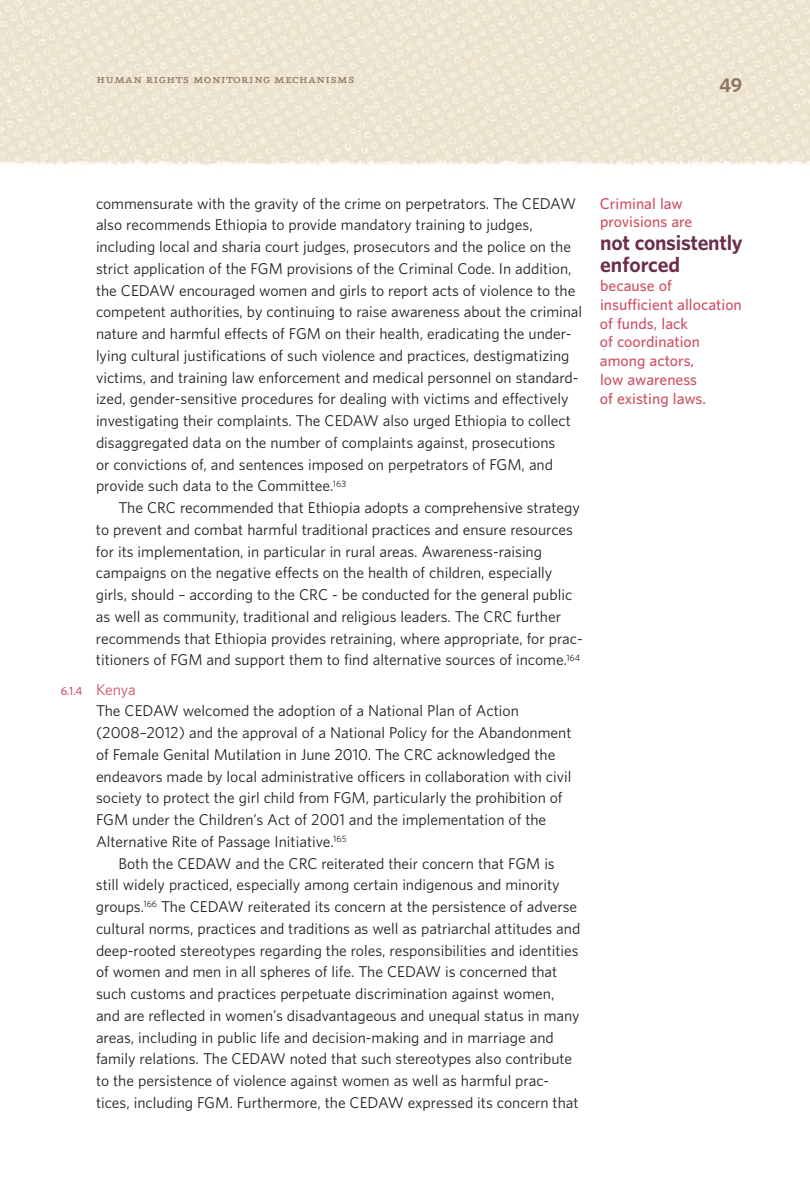
<style>
.page{position:relative;width:810px;height:1188px;background:#fff}
.page>*{position:absolute;margin:0;border:0;box-sizing:border-box;transform-origin:0 0}
.t1{font:700 19.5px/22.5px "UNFPA";letter-spacing:-.015em;color:#6c2d4a}
.t2{font:700 18px "UNFPA";color:#8d7660}
.t3{font:15px "Eureka Small Caps";color:#8d7660}
.t4{font:14.25px/21.8px "UNFPA Text";color:#231f20}
.t5{font:600 14.25px/18.8px "UNFPA";color:#cc5264}
.t6{font:600 10.5px "UNFPA";color:#cc5264}
.s1{font-family:"UNFPA Text";font-weight:400;font-size:14.25px}
</style>
<div class="page">
<img style="left:0;top:0;width:810px;height:165px">
<p class="t3" style="left:96px;top:72px;width:260px">human rights monitoring mechanisms</p>
<p class="t2" style="left:719px;top:73px;width:25px">49</p>
<p class="t4" style="left:96px;top:192px;width:488px">commensurate with the gravity of the crime on perpetrators. The CEDAW also recommends Ethiopia to provide mandatory training to judges, including local and sharia court judges, prosecutors and the police on the strict application of the FGM provisions of the Criminal Code. In addition, the CEDAW encouraged women and girls to report acts of violence to the competent authorities, by continuing to raise awareness about the criminal nature and harmful effects of FGM on their health, eradicating the under&shy;lying cultural justifications of such violence and practices, destigmatizing victims, and training law enforcement and medical personnel on standard&shy;ized, gender-sensitive procedures for dealing with victims and effectively investigating their complaints. The CEDAW also urged Ethiopia to collect disaggregated data on the number of complaints against, prosecutions<br>or convictions of, and sentences imposed on perpetrators of FGM, and provide such data to the Committee.<sup>163</sup></p>
<p class="t4" style="left:96px;top:496px;width:488px;text-indent:23px">The CRC recommended that Ethiopia adopts a comprehensive strategy to prevent and combat harmful traditional practices and ensure resources for its implementation, in particular in rural areas. Awareness-raising campaigns on the negative effects on the health of children, especially girls, should – according to the CRC - be conducted for the general public as well as community, traditional and religious leaders. The CRC further recommends that Ethiopia provides retraining, where appropriate, for prac&shy;titioners of FGM and support them to find alternative sources of income.<sup>164</sup></p>
<p class="t6" style="left:61px;top:684px;width:76px">6.1.4 <span class="s1">Kenya</span></p>
<p class="t4" style="left:96px;top:700px;width:477px">The CEDAW welcomed the adoption of a National Plan of Action (2008–2012) and the approval of a National Policy for the Abandonment of Female Genital Mutilation in June 2010. The CRC acknowledged the endeavors made by local administrative officers in collaboration with civil society to protect the girl child from FGM, particularly the prohibition of FGM under the Children’s Act of 2001 and the implementation of the Alternative Rite of Passage Initiative.<sup>165</sup></p>
<p class="t4" style="left:96px;top:852px;width:486px;text-indent:23px">Both the CEDAW and the CRC reiterated their concern that FGM is still widely practiced, especially among certain indigenous and minority groups.<sup>166</sup> The CEDAW reiterated its concern at the persistence of adverse cultural norms, practices and traditions as well as patriarchal attitudes and deep-rooted stereotypes regarding the roles, responsibilities and identities of women and men in all spheres of life. The CEDAW is concerned that such customs and practices perpetuate discrimination against women, and are reflected in women’s disadvantageous and unequal status in many areas, including in public life and decision-making and in marriage and family relations. The CEDAW noted that such stereotypes also contribute to the persistence of violence against women as well as harmful prac&shy;tices, including FGM. Furthermore, the CEDAW expressed its concern that</p>
<p class="t5" style="left:600px;top:193px;width:94px">Criminal law provisions are</p>
<h1 class="t1" style="left:600px;top:230px;width:144px">not consistently enforced</h1>
<p class="t5" style="left:600px;top:276px;width:144px">because of insufficient allocation of funds, lack<br>of coordination among actors,<br>low awareness<br>of existing laws.</p>
</div>
